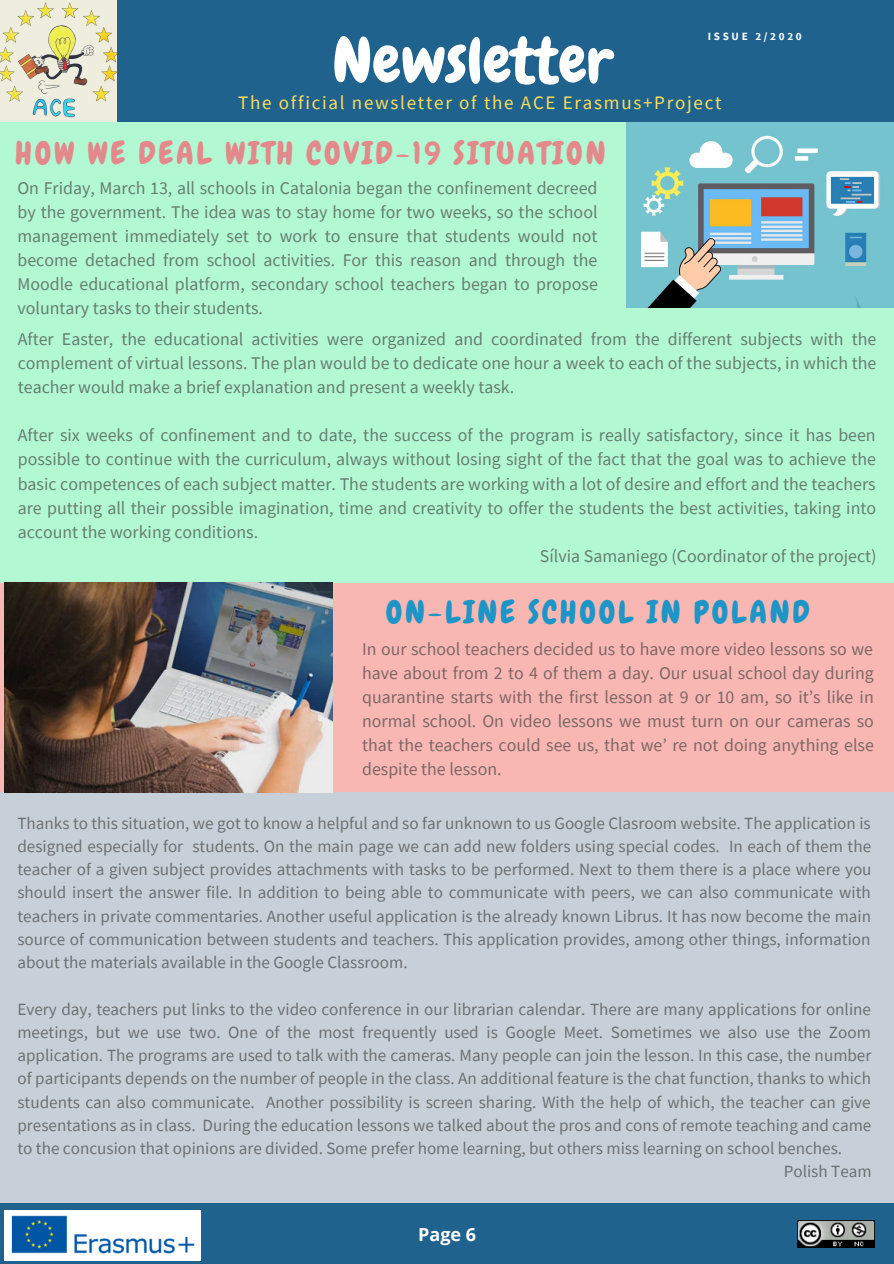
<style>
.page{position:relative;width:894px;height:1264px;background:#fff}
.page>*{position:absolute;margin:0;border:0;box-sizing:border-box;transform-origin:0 0}
.t1{font:63px "Chewy";color:#fff}
.t2{font:31.5px "Chewy";letter-spacing:.09em;color:#e3898b}
.t3{font:31.5px "Chewy";letter-spacing:.09em;color:#1d96c7}
.t4{font:19.05px "Source Sans Pro";letter-spacing:.09em;color:#ffde59}
.t5{font:700 18px "Open Sans";color:#fff}
.t6{font:17.85px/24px "Source Sans Pro";color:#3b3b3b;text-align:justify}
.t7{font:17.1px/23.2px "Source Sans Pro";color:#3b3b3b;text-align:justify}
.t8{font:700 11.1px "Source Sans Pro";letter-spacing:.24em;color:#fff}
</style>
<div class="page">
<div style="left:0;top:583px;width:893px;height:209px;background:#f8b7b2"></div>
<div style="left:0;top:792px;width:893px;height:411px;background:#c7d0d8"></div>
<div style="left:0;top:99px;width:893px;height:484px;background:#b2f8d2"></div>
<div style="left:0;top:1203px;width:893px;height:60px;background:#1f628e"></div>
<div style="left:0;top:0;width:893px;height:122px;background:#1f628e"></div>
<img style="left:4px;top:1210px;width:196px;height:50px">
<img style="left:0;top:0;width:116px;height:122px">
<img style="left:797px;top:1220px;width:76px;height:27px">
<img style="left:4px;top:583px;width:328px;height:209px">
<img style="left:626px;top:122px;width:267px;height:186px">
<p class="t8" style="left:707px;top:29px;width:95px">ISSUE 2/2020</p>
<h1 class="t1" style="left:332px;top:21px;width:282px">Newsletter</h1>
<p class="t4" style="left:238px;top:90px;width:484px">The official newsletter of the ACE Erasmus+Project</p>
<h2 class="t2" style="left:15px;top:133px;width:592px">HOW WE DEAL WITH COVID-19 SITUATION</h2>
<p class="t6" style="left:17px;top:176px;width:581px">On Friday, March 13, all schools in Catalonia began the confinement decreed by the government. The idea was to stay home for two weeks, so the school management immediately set to work to ensure that students would not become detached from school activities. For this reason and through the Moodle educational platform, secondary school teachers began to propose voluntary tasks to their students.</p>
<p class="t6" style="left:18px;top:327px;width:860px">After Easter, the educational activities were organized and coordinated from the different subjects with the complement of virtual lessons. The plan would be to dedicate one hour a week to each of the subjects, in which the teacher would make a brief explanation and present a weekly task.</p>
<p class="t6" style="left:18px;top:423px;width:859px">After six weeks of confinement and to date, the success of the program is really satisfactory, since it has been</p>
<p class="t6" style="left:18px;top:447px;width:859px">possible to continue with the curriculum, always without losing sight of the fact that the goal was to achieve the</p>
<p class="t6" style="left:18px;top:471px;width:859px">basic competences of each subject matter. The students are working with a lot of desire and effort and the teachers</p>
<p class="t6" style="left:18px;top:495px;width:859px">are putting all their possible imagination, time and creativity to offer the students the best activities, taking into</p>
<p class="t6" style="left:18px;top:519px;width:242px">account the working conditions.</p>
<p class="t6" style="left:540px;top:543px;width:338px">Sílvia Samaniego (Coordinator of the project)</p>
<h2 class="t3" style="left:386px;top:592px;width:425px">ON-LINE SCHOOL IN POLAND</h2>
<p class="t6" style="left:362px;top:637px;width:513px">In our school teachers decided us to have more video lessons so we have about from 2 to 4 of them a day. Our usual school day during quarantine starts with the first lesson at 9 or 10 am, so it’s like in normal school. On video lessons we must turn on our cameras so that the teachers could see us, that we’ re not doing anything else despite the lesson.</p>
<p class="t7" style="left:17px;top:810px;width:855px">Thanks to this situation, we got to know a helpful and so far unknown to us Google Clasroom website. The application is designed especially for students. On the main page we can add new folders using special codes. In each of them the teacher of a given subject provides attachments with tasks to be performed. Next to them there is a place where you should insert the answer file. In addition to being able to communicate with peers, we can also communicate with teachers in private commentaries. Another useful application is the already known Librus. It has now become the main source of communication between students and teachers. This application provides, among other things, information about the materials available in the Google Classroom.</p>
<p class="t7" style="left:17px;top:996px;width:854px">Every day, teachers put links to the video conference in our librarian calendar. There are many applications for online</p>
<p class="t7" style="left:17px;top:1020px;width:854px">meetings, but we use two. One of the most frequently used is Google Meet. Sometimes we also use the Zoom</p>
<p class="t7" style="left:17px;top:1043px;width:855px">application. The programs are used to talk with the cameras. Many people can join the lesson. In this case, the number</p>
<p class="t7" style="left:17px;top:1066px;width:854px">of participants depends on the number of people in the class. An additional feature is the chat function, thanks to which</p>
<p class="t7" style="left:17px;top:1089px;width:854px">students can also communicate. Another possibility is screen sharing. With the help of which, the teacher can give</p>
<p class="t7" style="left:17px;top:1113px;width:855px">presentations as in class. During the education lessons we talked about the pros and cons of remote teaching and came</p>
<p class="t7" style="left:17px;top:1136px;width:826px">to the concusion that opinions are divided. Some prefer home learning, but others miss learning on school benches.</p>
<p class="t7" style="left:783px;top:1159px;width:89px">Polish Team</p>
<p class="t5" style="left:418px;top:1221px;width:59px">Page 6</p>
</div>
